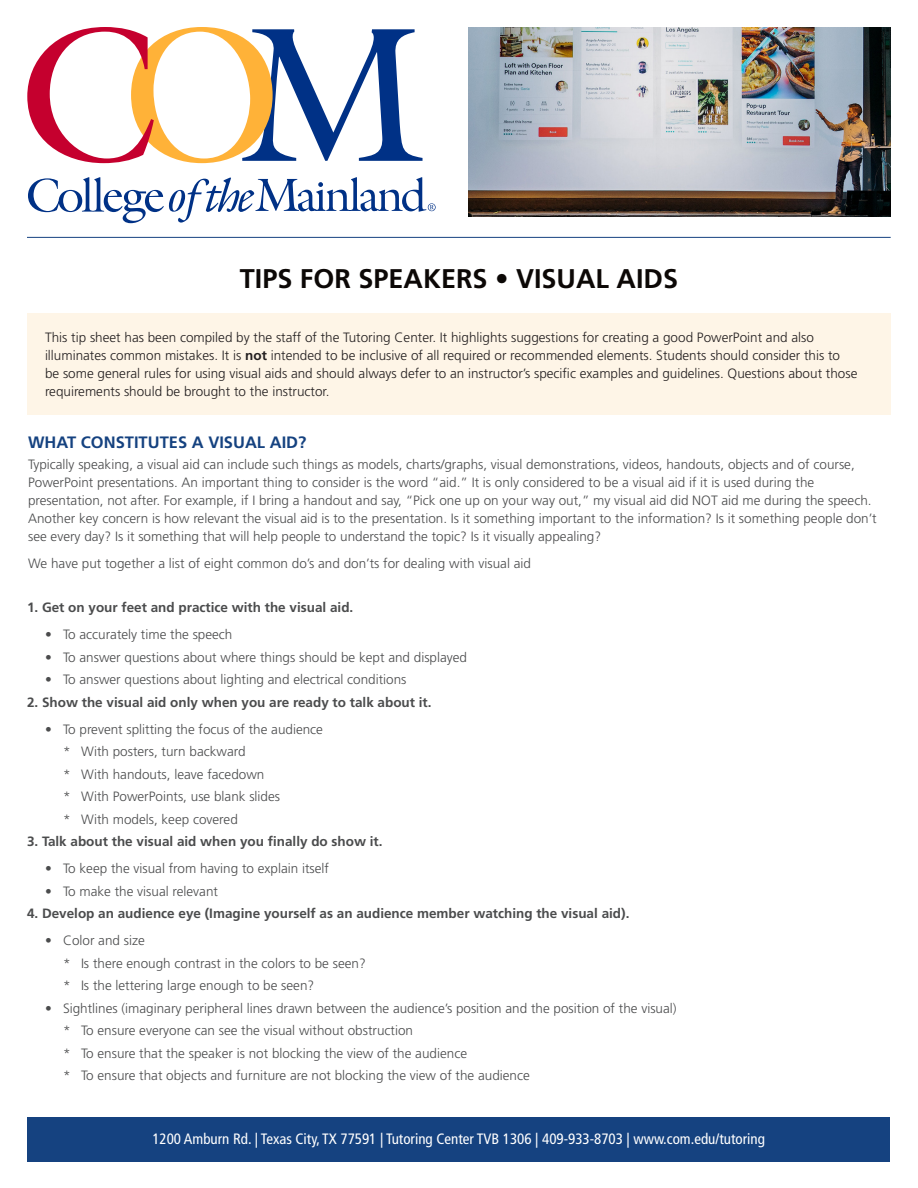
<style>
.page{position:relative;width:918px;height:1188px;background:#fff}
.page>*{position:absolute;margin:0;border:0;box-sizing:border-box;transform-origin:0 0}
.Heading1{font:700 27px "Frutiger";color:#0c0806}
.Heading2{font:700 16.5px "Frutiger";color:#154280}
.t1{font:condensed 15px "Frutiger";color:#fff}
.Paragraphs{font:300 13.5px/18px "Frutiger";color:#4b4c4d}
.Knockout_paragraph{font:300 13.5px/18px "Frutiger";color:#231f20}
.Heading_3{font:700 13.5px "Frutiger";color:#4b4c4d}
.s1{font-weight:700}
</style>
<div class="page">
<div style="left:27px;top:313px;width:864px;height:102px;background:#fef5e7"></div>
<hr style="left:27px;top:237px;width:864px;height:1px;background:#154280">
<img style="left:468px;top:27px;width:423px;height:189px">
<svg style="left:28px;top:177px;width:408px;height:46px"></svg>
<svg style="left:27px;top:27px;width:396px;height:136px"></svg>
<div style="left:28px;top:1118px;width:862px;height:44px;background:#154280"></div>
<h1 class="Heading1" style="left:240px;top:263px;width:440px">TIPS FOR SPEAKERS • VISUAL AIDS</h1>
<p class="Knockout_paragraph" style="left:45px;top:328px;width:814px">This tip sheet has been compiled by the staff of the Tutoring Center. It highlights suggestions for creating a good PowerPoint and also illuminates common mistakes. It is <span class="s1">not</span> intended to be inclusive of all required or recommended elements. Students should consider this to be some general rules for using visual aids and should always defer to an instructor’s specific examples and guidelines. Questions about those requirements should be brought to the instructor.</p>
<h2 class="Heading2" style="left:28px;top:432px;width:280px">WHAT CONSTITUTES A VISUAL AID?</h2>
<p class="Paragraphs" style="left:28px;top:455px;width:850px">Typically speaking, a visual aid can include such things as models, charts/graphs, visual demonstrations, videos, handouts, objects and of course, PowerPoint presentations. An important thing to consider is the word “aid.” It is only considered to be a visual aid if it is used during the presentation, not after. For example, if I bring a handout and say, “Pick one up on your way out,” my visual aid did NOT aid me during the speech.<br>Another key concern is how relevant the visual aid is to the presentation. Is it something important to the information? Is it something people don’t see every day? Is it something that will help people to understand the topic? Is it visually appealing?</p>
<p class="Paragraphs" style="left:28px;top:554px;width:504px">We have put together a list of eight common do’s and don’ts for dealing with visual aid</p>
<p class="Heading_3" style="left:27px;top:599px;width:328px">1. Get on your feet and practice with the visual aid.</p>
<p class="Paragraphs" style="left:45px;top:625px;width:189px">• To accurately time the speech</p>
<p class="Paragraphs" style="left:45px;top:648px;width:424px">• To answer questions about where things should be kept and displayed</p>
<p class="Paragraphs" style="left:45px;top:670px;width:363px">• To answer questions about lighting and electrical conditions</p>
<p class="Heading_3" style="left:27px;top:694px;width:406px">2. Show the visual aid only when you are ready to talk about it.</p>
<p class="Paragraphs" style="left:45px;top:720px;width:280px">• To prevent splitting the focus of the audience</p>
<p class="Paragraphs" style="left:63px;top:742px;width:184px">* With posters, turn backward</p>
<p class="Paragraphs" style="left:63px;top:765px;width:203px">* With handouts, leave facedown</p>
<p class="Paragraphs" style="left:63px;top:787px;width:219px">* With PowerPoints, use blank slides</p>
<p class="Paragraphs" style="left:63px;top:810px;width:176px">* With models, keep covered</p>
<p class="Heading_3" style="left:27px;top:833px;width:357px">3. Talk about the visual aid when you finally do show it.</p>
<p class="Paragraphs" style="left:45px;top:859px;width:286px">• To keep the visual from having to explain itself</p>
<p class="Paragraphs" style="left:45px;top:882px;width:175px">• To make the visual relevant</p>
<p class="Heading_3" style="left:27px;top:905px;width:604px">4. Develop an audience eye (Imagine yourself as an audience member watching the visual aid).</p>
<p class="Paragraphs" style="left:45px;top:931px;width:101px">• Color and size</p>
<p class="Paragraphs" style="left:63px;top:954px;width:304px">* Is there enough contrast in the colors to be seen?</p>
<p class="Paragraphs" style="left:63px;top:976px;width:253px">* Is the lettering large enough to be seen?</p>
<p class="Paragraphs" style="left:45px;top:999px;width:633px">• Sightlines (imaginary peripheral lines drawn between the audience’s position and the position of the visual)</p>
<p class="Paragraphs" style="left:63px;top:1021px;width:352px">* To ensure everyone can see the visual without obstruction</p>
<p class="Paragraphs" style="left:63px;top:1044px;width:406px">* To ensure that the speaker is not blocking the view of the audience</p>
<p class="Paragraphs" style="left:63px;top:1066px;width:468px">* To ensure that objects and furniture are not blocking the view of the audience</p>
<p class="t1" style="left:152px;top:1130px;width:614px">1200 Amburn Rd. | Texas City, TX 77591 | Tutoring Center TVB 1306 | 409-933-8703 | www.com.edu/tutoring</p>
</div>
